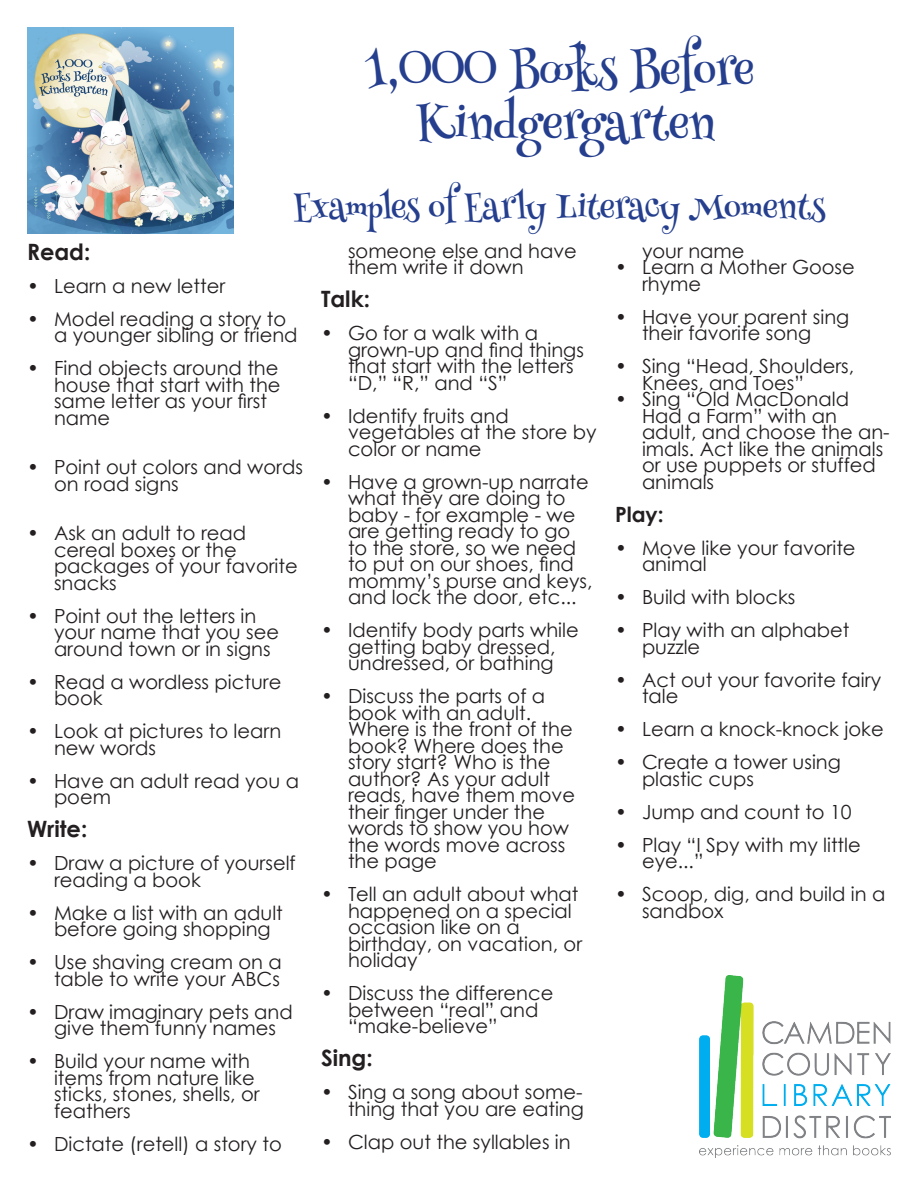
<style>
.page{position:relative;width:918px;height:1188px;background:#fff}
.page>*{position:absolute;margin:0;border:0;box-sizing:border-box;transform-origin:0 0}
.t1{font:45px "Henny Penny";color:#253f8e}
.t2{font:33px "Henny Penny";letter-spacing:-.02em;color:#253f8e}
.t3{font:700 22.5px "Century Gothic";color:#231f20}
.t4{font:700 21px "Century Gothic";color:#231f20}
.t5{font:19.5px/16.5px "Century Gothic";color:#231f20}
</style>
<div class="page">
<img style="left:700px;top:976px;width:191px;height:181px">
<img style="left:27px;top:27px;width:206px;height:206px">
<p class="t1" style="left:365px;top:44px;width:390px">1,000 Books Before</p>
<p class="t1" style="left:416px;top:98px;width:301px">Kindgergarten</p>
<p class="t2" style="left:293px;top:188px;width:534px">Examples of Early Literacy Moments</p>
<p class="t3" style="left:27px;top:235px;width:65px">Read:</p>
<p class="t5" style="left:27px;top:277px;width:200px">• Learn a new letter</p>
<p class="t5" style="left:54px;top:310px;width:245px;text-indent:-27px">• Model reading a story to a younger sibling or friend</p>
<p class="t5" style="left:54px;top:360px;width:228px;text-indent:-27px">• Find objects around the house that start with the same letter as your first name</p>
<p class="t5" style="left:54px;top:459px;width:251px;text-indent:-27px">• Point out colors and words on road signs</p>
<p class="t5" style="left:54px;top:525px;width:245px;text-indent:-27px">• Ask an adult to read cereal boxes or the packages of your favorite snacks</p>
<p class="t5" style="left:54px;top:607px;width:227px;text-indent:-27px">• Point out the letters in your name that you see around town or in signs</p>
<p class="t5" style="left:54px;top:673px;width:229px;text-indent:-27px">• Read a wordless picture book</p>
<p class="t5" style="left:54px;top:723px;width:229px;text-indent:-27px">• Look at pictures to learn new words</p>
<p class="t5" style="left:54px;top:772px;width:246px;text-indent:-27px">• Have an adult read you a poem</p>
<p class="t3" style="left:27px;top:812px;width:62px">Write:</p>
<p class="t5" style="left:54px;top:855px;width:243px;text-indent:-27px">• Draw a picture of yourself reading a book</p>
<p class="t5" style="left:54px;top:904px;width:230px;text-indent:-27px">• Make a list with an adult before going shopping</p>
<p class="t5" style="left:27px;top:954px;width:256px;text-align:right">• Use shaving cream on a table to write your ABCs</p>
<p class="t5" style="left:27px;top:1003px;width:267px;text-align:center">• Draw imaginary pets and give them funny names</p>
<p class="t5" style="left:54px;top:1053px;width:207px;text-indent:-27px">• Build your name with items from nature like sticks, stones, shells, or feathers</p>
<p class="t5" style="left:27px;top:1135px;width:256px">• Dictate (retell) a story to</p>
<p class="t5" style="left:348px;top:242px;width:230px">someone else and have them write it down</p>
<p class="t3" style="left:321px;top:282px;width:51px">Talk:</p>
<p class="t5" style="left:348px;top:325px;width:238px;text-indent:-27px">• Go for a walk with a grown-up and find things that start with the letters “D,” “R,” and “S”</p>
<p class="t5" style="left:348px;top:407px;width:250px;text-indent:-27px">• Identify fruits and vegetables at the store by color or name</p>
<p class="t5" style="left:348px;top:473px;width:246px;text-indent:-27px">• Have a grown-up narrate what they are doing to baby - for example - we are getting ready to go to the store, so we need to put on our shoes, find mommy’s purse and keys, and lock the door, etc...</p>
<p class="t5" style="left:321px;top:622px;width:259px;text-align:center">• Identify body parts while getting baby dressed, undressed, or bathing</p>
<p class="t5" style="left:348px;top:688px;width:229px;text-indent:-27px">• Discuss the parts of a book with an adult.<br>Where is the front of the book? Where does the story start? Who is the author? As your adult reads, have them move their finger under the words to show you how the words move across the page</p>
<p class="t5" style="left:348px;top:886px;width:236px;text-indent:-27px">• Tell an adult about what happened on a special occasion like on a birthday, on vacation, or holiday</p>
<p class="t5" style="left:348px;top:985px;width:207px;text-indent:-27px">• Discuss the difference between “real” and “make-believe”</p>
<p class="t3" style="left:321px;top:1041px;width:53px">Sing:</p>
<p class="t5" style="left:321px;top:1084px;width:264px;text-align:right">• Sing a song about some&shy;thing that you are eating</p>
<p class="t5" style="left:321px;top:1133px;width:251px">• Clap out the syllables in</p>
<p class="t5" style="left:642px;top:242px;width:104px">your name</p>
<p class="t5" style="left:642px;top:259px;width:214px;text-indent:-27px">• Learn a Mother Goose rhyme</p>
<p class="t5" style="left:615px;top:308px;width:236px;text-align:center">• Have your parent sing their favorite song</p>
<p class="t5" style="left:642px;top:358px;width:214px;text-indent:-27px">• Sing “Head, Shoulders,<br>Knees, and Toes”</p>
<p class="t5" style="left:642px;top:391px;width:249px;text-indent:-27px">• Sing “Old MacDonald<br>Had a Farm” with an adult, and choose the an&shy;imals. Act like the animals or use puppets or stuffed animals</p>
<p class="t4" style="left:615px;top:498px;width:50px">Play:</p>
<p class="t5" style="left:642px;top:539px;width:215px;text-indent:-27px">• Move like your favorite animal</p>
<p class="t5" style="left:615px;top:589px;width:182px">• Build with blocks</p>
<p class="t5" style="left:642px;top:622px;width:209px;text-indent:-27px">• Play with an alphabet puzzle</p>
<p class="t5" style="left:642px;top:671px;width:241px;text-indent:-27px">• Act out your favorite fairy tale</p>
<p class="t5" style="left:615px;top:721px;width:270px">• Learn a knock-knock joke</p>
<p class="t5" style="left:642px;top:754px;width:200px;text-indent:-27px">• Create a tower using plastic cups</p>
<p class="t5" style="left:615px;top:803px;width:238px">• Jump and count to 10</p>
<p class="t5" style="left:642px;top:836px;width:220px;text-indent:-27px">• Play “I Spy with my little eye...”</p>
<p class="t5" style="left:642px;top:886px;width:245px;text-indent:-27px">• Scoop, dig, and build in a sandbox</p>
</div>
